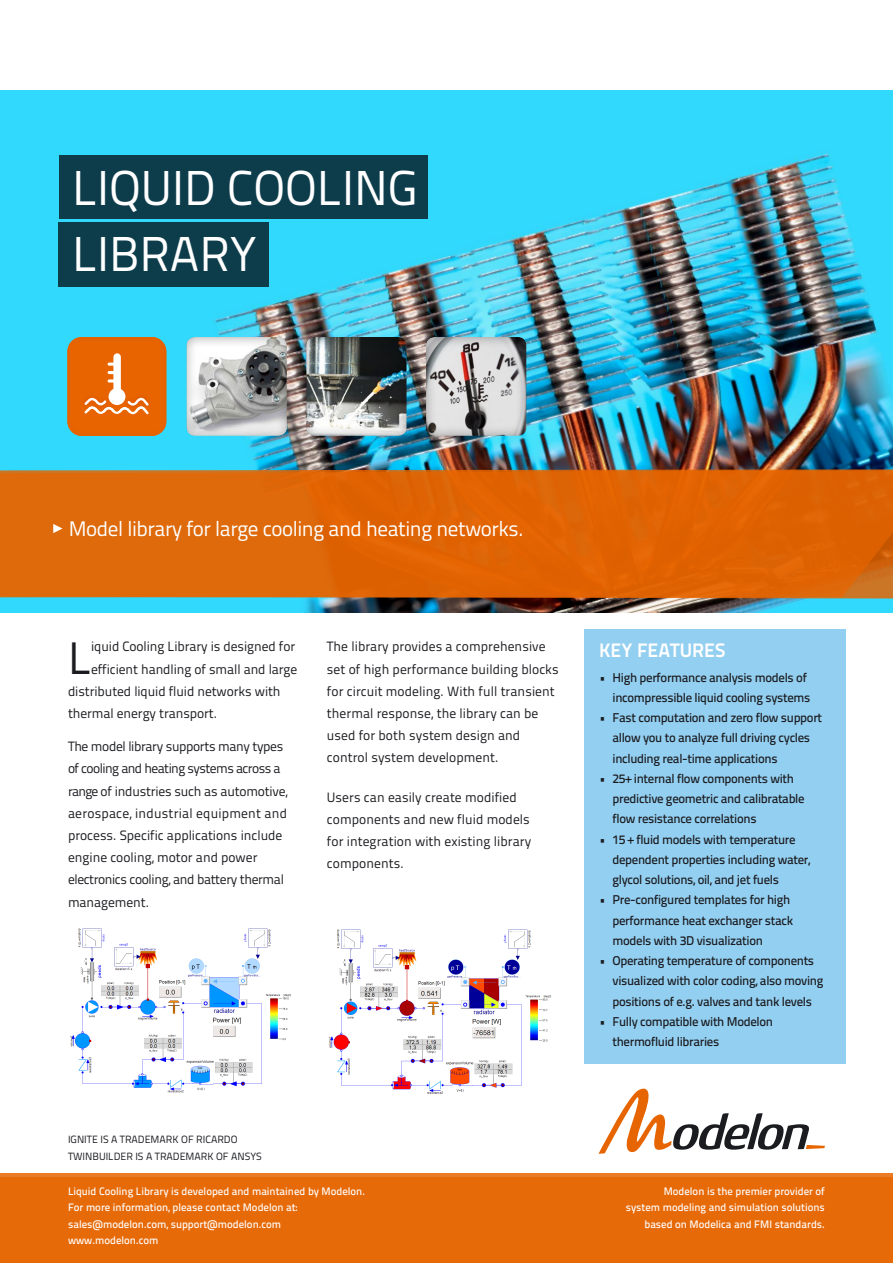
<style>
.page{position:relative;width:893px;height:1263px;background:#fff}
.page>*{position:absolute;margin:0;border:0;box-sizing:border-box;transform-origin:0 0}
.t1{font:48.9px/66.3px "Titillium";color:#fff}
.t2{font:45.45px "Titillium";color:#1b1c20}
.t3{font:21px "Titillium";letter-spacing:-.02em;color:#fff}
.t4{font:700 19.5px "Titillium";color:#fff}
.t5{font:13.5px/22.2px "Titillium";color:#1b1c20}
.t6{font:500 12.75px/20.2px "Titillium";letter-spacing:-.025em;color:#1b1c20}
.t7{font:500 10.8px/16.5px "Titillium";color:#fff;text-align:right}
.t8{font:10.5px/16.2px "Titillium";color:#1b1c20}
</style>
<div class="page">
<div style="left:585px;top:629px;width:261px;height:434px;background:#93cff1"></div>
<img style="left:0;top:90px;width:893px;height:522px">
<div style="left:0;top:469px;width:893px;height:129px;background:#de6504"></div>
<div style="left:59px;top:155px;width:368px;height:63px;background:#0d3d4b"></div>
<div style="left:59px;top:223px;width:210px;height:64px;background:#0d3d4b"></div>
<svg style="left:53px;top:524px;width:10px;height:9px"></svg>
<svg style="left:598px;top:1089px;width:227px;height:65px"></svg>
<div style="left:0;top:1173px;width:893px;height:90px;background:#ea7c27"></div>
<div style="left:0;top:1177px;width:893px;height:86px;background:#e76a09"></div>
<div style="left:185px;top:334px;width:102px;height:102px;background:#1b1c20;opacity:.43"></div>
<div style="left:305px;top:334px;width:102px;height:102px;background:#1b1c20;opacity:.43"></div>
<div style="left:425px;top:334px;width:102px;height:102px;background:#1b1c20;opacity:.43"></div>
<div style="left:67px;top:337px;width:99px;height:99px;background:#e76400"></div>
<img style="left:79px;top:392px;width:75px;height:19px">
<svg style="left:84px;top:353px;width:65px;height:61px"></svg>
<img style="left:70px;top:928px;width:221px;height:165px">
<img style="left:328px;top:929px;width:224px;height:165px">
<h1 class="t1" style="left:72px;top:156px;width:347px">LIQUID COOLING<br>LIBRARY</h1>
<h3 class="t3" style="left:69px;top:515px;width:456px">Model library for large cooling and heating networks.</h3>
<h2 class="t2" style="left:68px;top:630px;width:25px">L</h2>
<p class="t5" style="left:91px;top:636px;width:206px">iquid Cooling Library is designed for</p>
<p class="t5" style="left:91px;top:658px;width:208px">efficient handling of small and large</p>
<p class="t5" style="left:68px;top:680px;width:214px">distributed liquid fluid networks with</p>
<p class="t5" style="left:68px;top:702px;width:151px">thermal energy transport.</p>
<p class="t5" style="left:68px;top:736px;width:221px">The model library supports many types of cooling and heating systems across a range of industries such as automotive, aerospace, industrial equipment and process. Specific applications include engine cooling, motor and power electronics cooling, and battery thermal management.</p>
<p class="t5" style="left:327px;top:636px;width:233px">The library provides a comprehensive set of high performance building blocks for circuit modeling. With full transient thermal response, the library can be used for both system design and control system development.</p>
<p class="t5" style="left:327px;top:786px;width:206px">Users can easily create modified components and new fluid models for integration with existing library components.</p>
<p class="t8" style="left:68px;top:1132px;width:195px">IGNITE IS A TRADEMARK OF RICARDO<br>TWINBUILDER IS A TRADEMARK OF ANSYS</p>
<p class="t7" style="left:68px;top:1183px;width:299px;text-align:left">Liquid Cooling Library is developed and maintained by Modelon.<br>For more information, please contact Modelon at: sales@modelon.com, support@modelon.com www.modelon.com</p>
<h3 class="t4" style="left:599px;top:638px;width:128px">KEY FEATURES</h3>
<p class="t6" style="left:599px;top:667px;width:213px;text-align:right">• High performance analysis models of incompressible liquid cooling systems</p>
<p class="t6" style="left:612px;top:708px;width:211px;text-indent:-14px">• Fast computation and zero flow support allow you to analyze full driving cycles including real-time applications</p>
<p class="t6" style="left:612px;top:768px;width:194px;text-indent:-14px">• 25+ internal flow components with predictive geometric and calibratable flow resistance correlations</p>
<p class="t6" style="left:612px;top:829px;width:199px;text-indent:-14px">• 15 + fluid models with temperature dependent properties including water, glycol solutions, oil, and jet fuels</p>
<p class="t6" style="left:612px;top:890px;width:182px;text-indent:-14px">• Pre-configured templates for high performance heat exchanger stack models with 3D visualization</p>
<p class="t6" style="left:612px;top:951px;width:212px;text-indent:-14px">• Operating temperature of components visualized with color coding, also moving positions of e.g. valves and tank levels</p>
<p class="t6" style="left:612px;top:1011px;width:162px;text-indent:-14px">• Fully compatible with Modelon thermofluid libraries</p>
<p class="t7" style="left:626px;top:1183px;width:201px">Modelon is the premier provider of<br>system modeling and simulation solutions based on Modelica and FMI standards.</p>
</div>
